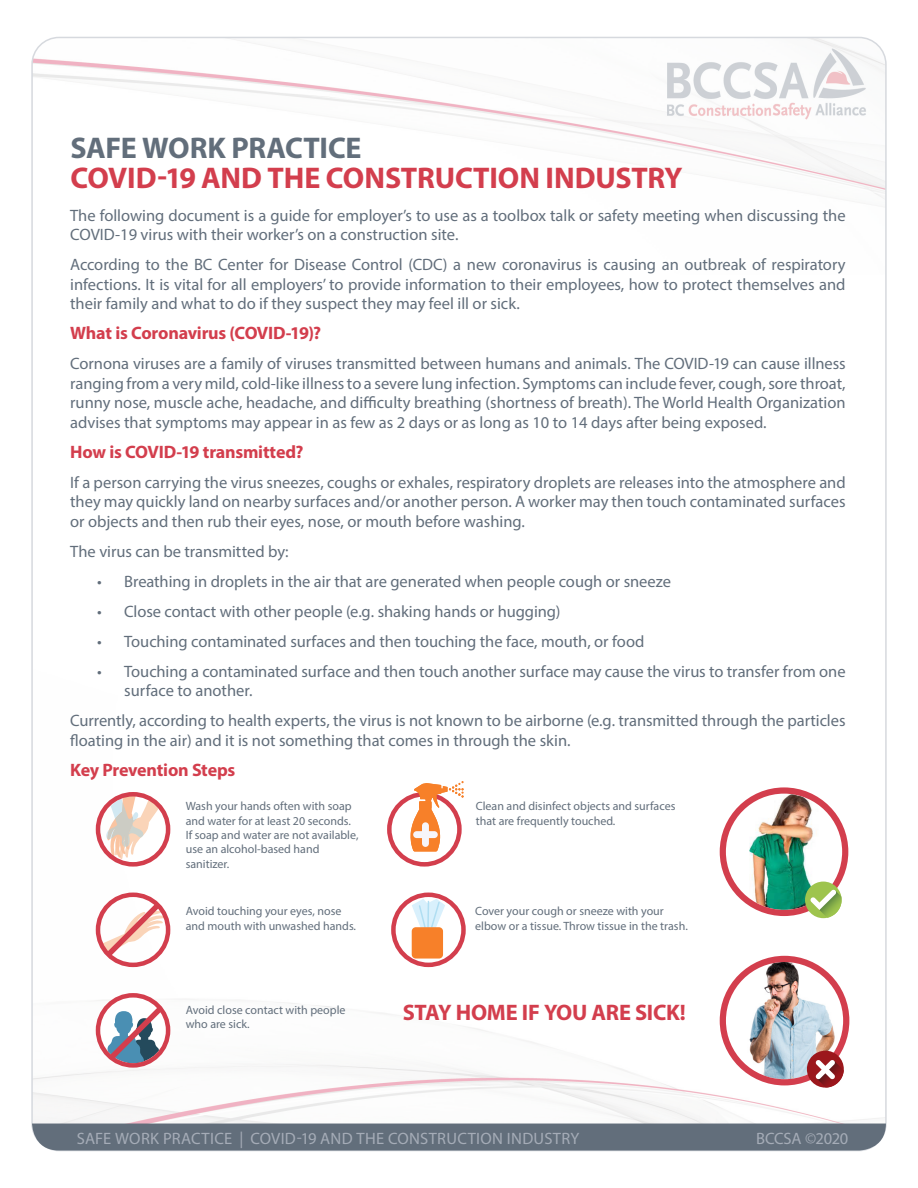
<style>
.page{position:relative;width:918px;height:1188px;background:#fff}
.page>*{position:absolute;margin:0;border:0;box-sizing:border-box;transform-origin:0 0}
.t1{font:700 30px "Myriad Pro";letter-spacing:-.005em;color:#d33e4d}
.t2{font:700 30px "Myriad Pro";letter-spacing:-.01em;color:#626e7b}
.t3{font:700 22.5px "Myriad Pro";letter-spacing:-.015em;color:#d33e4d}
.t4{font:700 18px "Myriad Pro";letter-spacing:-.01em;color:#d33e4d}
.t5{font:16.5px/19.5px "Myriad Pro";color:#626e7b;text-align:justify}
.t6{font:16.5px "Myriad Pro";letter-spacing:.015em;color:#a5acb7}
.t7{font:16.5px "Myriad Pro";letter-spacing:-.015em;color:#a5acb7}
.t8{font:12px/14.4px "Myriad Pro";color:#626e7b}
</style>
<div class="page">
<img style="left:34px;top:37px;width:850px;height:1087px">
<div style="left:32px;top:1124px;width:854px;height:27px;background:#626e7b"></div>
<svg style="left:106px;top:795px;width:64px;height:65px"></svg>
<svg style="left:393px;top:895px;width:71px;height:70px"></svg>
<div style="left:391px;top:893px;width:75px;height:74px;border:4px solid #d33e4d;border-radius:50%"></div>
<svg style="left:412px;top:899px;width:33px;height:31px"></svg>
<div style="left:412px;top:927px;width:31px;height:32px;background:#f78029;border-radius:4px"></div>
<div style="left:96px;top:792px;width:74px;height:75px;border:4px solid #d33e4d;border-radius:50%"></div>
<div style="left:96px;top:893px;width:74px;height:74px;border:4px solid #d33e4d;border-radius:50%"></div>
<svg style="left:102px;top:904px;width:63px;height:53px"></svg>
<svg style="left:98px;top:995px;width:70px;height:70px"></svg>
<div style="left:96px;top:993px;width:74px;height:75px;border:4px solid #d33e4d;border-radius:50%"></div>
<svg style="left:101px;top:1006px;width:62px;height:57px"></svg>
<svg style="left:389px;top:794px;width:70px;height:70px"></svg>
<div style="left:387px;top:792px;width:75px;height:75px;border:4px solid #d33e4d;border-radius:50%"></div>
<svg style="left:410px;top:781px;width:54px;height:70px"></svg>
<svg style="left:723px;top:791px;width:122px;height:122px"></svg>
<img style="left:749px;top:794px;width:79px;height:116px">
<div style="left:720px;top:787px;width:128px;height:129px;border:6px solid #d33e4d;border-radius:50%"></div>
<div style="left:805px;top:882px;width:37px;height:36px;background:#9ec44d;border-radius:50%"></div>
<img style="left:836px;top:891px;width:6px;height:27px">
<svg style="left:810px;top:890px;width:26px;height:28px"></svg>
<svg style="left:723px;top:959px;width:123px;height:123px"></svg>
<img style="left:726px;top:962px;width:117px;height:117px;border-radius:59px">
<div style="left:720px;top:956px;width:129px;height:129px;border:6px solid #d33e4d;border-radius:50%"></div>
<div style="left:807px;top:1051px;width:37px;height:37px;background:#9c171c;border-radius:50%"></div>
<img style="left:817px;top:1061px;width:27px;height:26px">
<svg style="left:816px;top:1060px;width:19px;height:19px"></svg>
<p class="t2" style="left:70px;top:128px;width:293px">SAFE WORK PRACTICE</p>
<p class="t1" style="left:70px;top:158px;width:614px">COVID-19 AND THE CONSTRUCTION INDUSTRY</p>
<p class="t5" style="left:70px;top:205px;width:777px">The following document is a guide for employer’s to use as a toolbox talk or safety meeting when discussing the<br>COVID-19 virus with their worker’s on a construction site.</p>
<p class="t5" style="left:70px;top:255px;width:777px">According to the BC Center for Disease Control (CDC) a new coronavirus is causing an outbreak of respiratory infections. It is vital for all employers’ to provide information to their employees, how to protect themselves and their family and what to do if they suspect they may feel ill or sick.</p>
<p class="t4" style="left:70px;top:322px;width:253px">What is Coronavirus (COVID-19)?</p>
<p class="t5" style="left:70px;top:354px;width:777px">Cornona viruses are a family of viruses transmitted between humans and animals. The COVID-19 can cause illness ranging from a very mild, cold-like illness to a severe lung infection. Symptoms can include fever, cough, sore throat, runny nose, muscle ache, headache, and difficulty breathing (shortness of breath). The World Health Organization advises that symptoms may appear in as few as 2 days or as long as 10 to 14 days after being exposed.</p>
<p class="t4" style="left:70px;top:440px;width:235px">How is COVID-19 transmitted?</p>
<p class="t5" style="left:70px;top:472px;width:777px">If a person carrying the virus sneezes, coughs or exhales, respiratory droplets are releases into the atmosphere and they may quickly land on nearby surfaces and/or another person. A worker may then touch contaminated surfaces or objects and then rub their eyes, nose, or mouth before washing.</p>
<p class="t5" style="left:70px;top:541px;width:220px">The virus can be transmitted by:</p>
<p class="t5" style="left:97px;top:571px;width:575px">• Breathing in droplets in the air that are generated when people cough or sneeze</p>
<p class="t5" style="left:97px;top:601px;width:465px">• Close contact with other people (e.g. shaking hands or hugging)</p>
<p class="t5" style="left:97px;top:631px;width:549px">• Touching contaminated surfaces and then touching the face, mouth, or food</p>
<p class="t5" style="left:97px;top:661px;width:750px">• Touching a contaminated surface and then touch another surface may cause the virus to transfer from one</p>
<p class="t5" style="left:124px;top:681px;width:130px">surface to another.</p>
<p class="t5" style="left:70px;top:711px;width:777px">Currently, according to health experts, the virus is not known to be airborne (e.g. transmitted through the particles floating in the air) and it is not something that comes in through the skin.</p>
<p class="t4" style="left:70px;top:758px;width:167px">Key Prevention Steps</p>
<p class="t8" style="left:186px;top:799px;width:174px">Wash your hands often with soap and water for at least 20 seconds.<br>If soap and water are not available, use an alcohol-based hand sanitizer.</p>
<p class="t8" style="left:186px;top:904px;width:172px">Avoid touching your eyes, nose and mouth with unwashed hands.</p>
<p class="t8" style="left:476px;top:799px;width:201px">Clean and disinfect objects and surfaces that are frequently touched.</p>
<p class="t8" style="left:475px;top:904px;width:214px">Cover your cough or sneeze with your elbow or a tissue. Throw tissue in the trash.</p>
<p class="t8" style="left:186px;top:1003px;width:161px">Avoid close contact with people who are sick.</p>
<p class="t3" style="left:403px;top:998px;width:285px">STAY HOME IF YOU ARE SICK!</p>
<p class="t6" style="left:77px;top:1128px;width:504px">SAFE WORK PRACTICE | COVID-19 AND THE CONSTRUCTION INDUSTRY</p>
<p class="t7" style="left:756px;top:1128px;width:94px">BCCSA ©2020</p>
</div>
